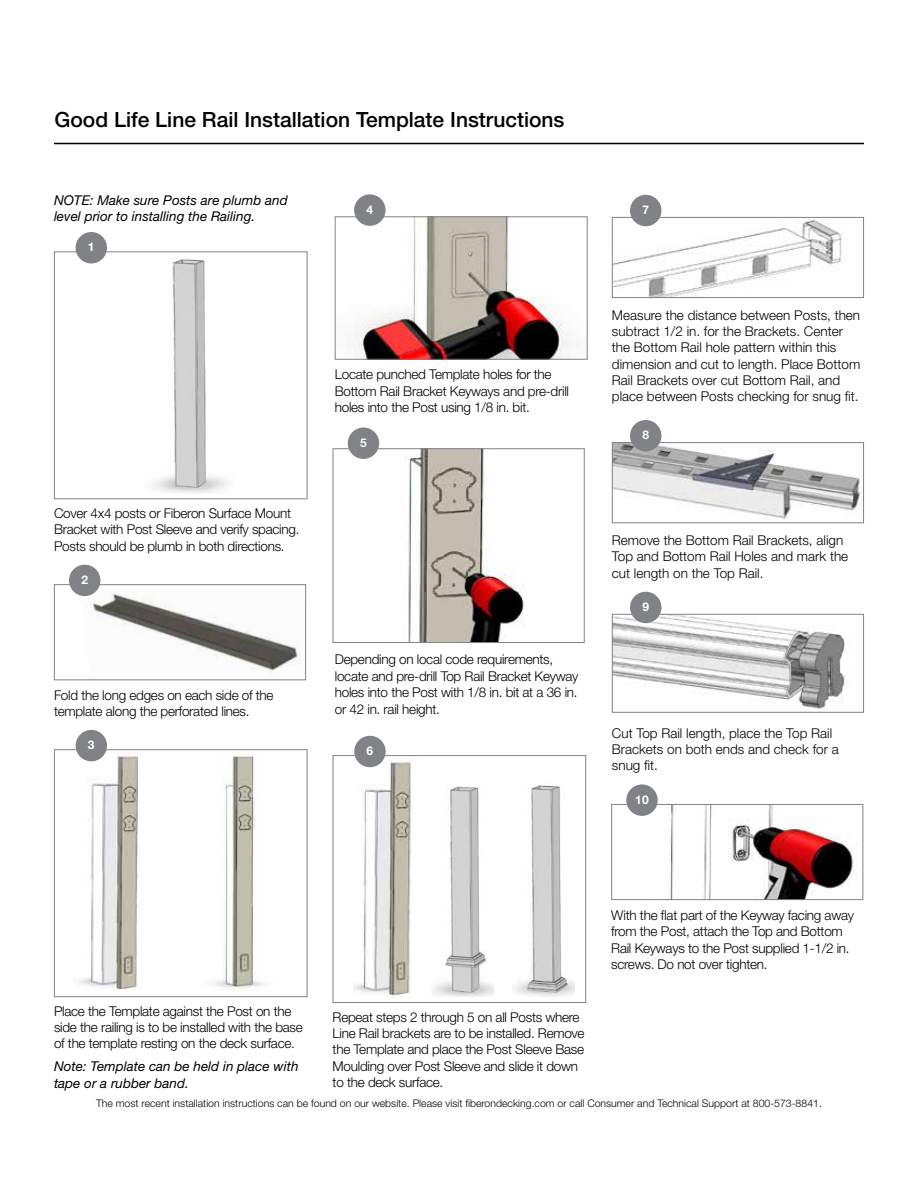
<style>
.page{position:relative;width:918px;height:1188px;background:#fff}
.page>*{position:absolute;margin:0;border:0;box-sizing:border-box;transform-origin:0 0}
.t1{font:500 21px "Helvetica Neue LT Std";color:#000}
.t2{font:300 13.5px/16.2px "Helvetica Neue LT Std";letter-spacing:-.02em;color:#000}
.t3{font:300 13.5px/16.2px "Helvetica Neue LT Std";color:#000}
.t4{font:italic 13.5px/16.2px "Helvetica Neue LT Std";color:#000}
.t5{font:700 12px "Helvetica Neue LT Std";color:#fff}
.t6{font:300 10.5px "Helvetica Neue LT Std";color:#000}
</style>
<div class="page">
<div style="left:54px;top:251px;width:253px;height:248px;border:1px solid #808285"></div>
<div style="left:333px;top:755px;width:253px;height:248px;border:1px solid #808285"></div>
<div style="left:54px;top:749px;width:253px;height:248px;border:1px solid #808285"></div>
<img style="left:154px;top:259px;width:74px;height:234px">
<img style="left:432px;top:786px;width:61px;height:211px">
<img style="left:77px;top:752px;width:62px;height:239px">
<img style="left:353px;top:759px;width:58px;height:238px">
<img style="left:513px;top:785px;width:62px;height:212px">
<img style="left:215px;top:754px;width:49px;height:235px">
<hr style="left:54px;top:143px;width:810px;height:1px;background:#000">
<img style="left:637px;top:806px;width:220px;height:92px">
<div style="left:611px;top:804px;width:252px;height:96px;border:1px solid #808285"></div>
<img style="left:79px;top:586px;width:222px;height:92px">
<div style="left:54px;top:584px;width:252px;height:96px;border:1px solid #808285"></div>
<img style="left:349px;top:450px;width:175px;height:191px">
<div style="left:333px;top:448px;width:252px;height:195px;border:1px solid #808285"></div>
<img style="left:357px;top:218px;width:209px;height:140px">
<div style="left:335px;top:216px;width:253px;height:144px;border:1px solid #808285"></div>
<div style="left:626px;top:784px;width:32px;height:32px;background:#808285;border-radius:50%"></div>
<div style="left:69px;top:565px;width:31px;height:31px;background:#808285;border-radius:50%"></div>
<div style="left:348px;top:427px;width:31px;height:32px;background:#808285;border-radius:50%"></div>
<img style="left:614px;top:219px;width:228px;height:77px">
<div style="left:612px;top:217px;width:252px;height:81px;border:1px solid #808285"></div>
<img style="left:614px;top:444px;width:246px;height:75px">
<div style="left:612px;top:442px;width:252px;height:81px;border:1px solid #808285"></div>
<img style="left:614px;top:616px;width:232px;height:93px">
<div style="left:612px;top:614px;width:252px;height:99px;border:1px solid #808285"></div>
<div style="left:630px;top:195px;width:31px;height:31px;background:#808285;border-radius:50%"></div>
<div style="left:630px;top:420px;width:31px;height:31px;background:#808285;border-radius:50%"></div>
<div style="left:630px;top:592px;width:31px;height:31px;background:#808285;border-radius:50%"></div>
<div style="left:76px;top:232px;width:31px;height:31px;background:#808285;border-radius:50%"></div>
<div style="left:354px;top:736px;width:32px;height:31px;background:#808285;border-radius:50%"></div>
<div style="left:76px;top:730px;width:31px;height:31px;background:#808285;border-radius:50%"></div>
<div style="left:354px;top:194px;width:32px;height:32px;background:#808285;border-radius:50%"></div>
<img style="left:154px;top:439px;width:74px;height:24px">
<h1 class="t1" style="left:55px;top:107px;width:512px">Good Life Line Rail Installation Template Instructions</h1>
<p class="t4" style="left:54px;top:192px;width:235px">NOTE: Make sure Posts are plumb and level prior to installing the Railing.</p>
<p class="t5" style="left:88px;top:239px;width:8px">1</p>
<p class="t5" style="left:367px;top:202px;width:8px">4</p>
<p class="t2" style="left:54px;top:505px;width:247px">Cover 4x4 posts or Fiberon Surface Mount<br>Bracket with Post Sleeve and verify spacing.<br>Posts should be plumb in both directions.</p>
<p class="t5" style="left:81px;top:572px;width:8px">2</p>
<p class="t2" style="left:54px;top:687px;width:221px">Fold the long edges on each side of the template along the perforated lines.</p>
<p class="t5" style="left:88px;top:737px;width:8px">3</p>
<p class="t2" style="left:335px;top:366px;width:236px">Locate punched Template holes for the<br>Bottom Rail Bracket Keyways and pre-drill holes into the Post using 1/8 in. bit.</p>
<p class="t5" style="left:360px;top:435px;width:8px">5</p>
<p class="t2" style="left:335px;top:651px;width:245px">Depending on local code requirements, locate and pre-drill Top Rail Bracket Keyway holes into the Post with 1/8 in. bit at a 36 in. or 42 in. rail height.</p>
<p class="t5" style="left:367px;top:743px;width:8px">6</p>
<p class="t5" style="left:642px;top:202px;width:8px">7</p>
<p class="t3" style="left:612px;top:307px;width:250px">Measure the distance between Posts, then subtract 1/2 in. for the Brackets. Center the Bottom Rail hole pattern within this dimension and cut to length. Place Bottom Rail Brackets over cut Bottom Rail, and place between Posts checking for snug fit.</p>
<p class="t5" style="left:642px;top:427px;width:8px">8</p>
<p class="t3" style="left:612px;top:532px;width:238px">Remove the Bottom Rail Brackets, align<br>Top and Bottom Rail Holes and mark the cut length on the Top Rail.</p>
<p class="t5" style="left:642px;top:599px;width:8px">9</p>
<p class="t3" style="left:612px;top:725px;width:228px">Cut Top Rail length, place the Top Rail<br>Brackets on both ends and check for a snug fit.</p>
<p class="t5" style="left:635px;top:792px;width:15px">10</p>
<p class="t2" style="left:54px;top:1003px;width:250px">Place the Template against the Post on the side the railing is to be installed with the base of the template resting on the deck surface.</p>
<p class="t4" style="left:54px;top:1058px;width:246px">Note: Template can be held in place with tape or a rubber band.</p>
<p class="t2" style="left:333px;top:1009px;width:253px">Repeat steps 2 through 5 on all Posts where Line Rail brackets are to be installed. Remove the Template and place the Post Sleeve Base Moulding over Post Sleeve and slide it down to the deck surface.</p>
<p class="t2" style="left:611px;top:907px;width:244px">With the flat part of the Keyway facing away from the Post, attach the Top and Bottom Rail Keyways to the Post supplied 1-1/2 in. screws. Do not over tighten.</p>
<p class="t6" style="left:96px;top:1097px;width:727px">The most recent installation instructions can be found on our website. Please visit fiberondecking.com or call Consumer and Technical Support at 800-573-8841.</p>
</div>
